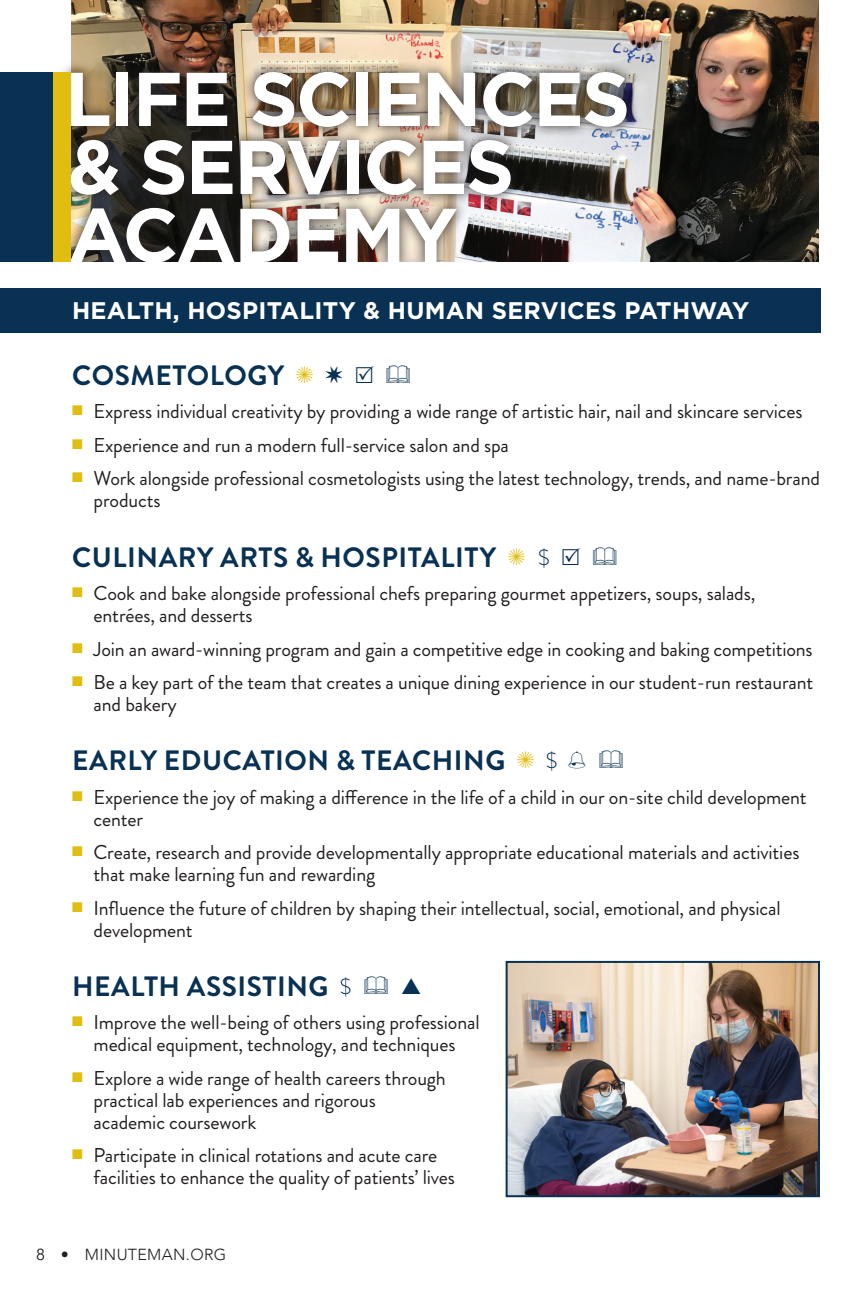
<style>
.page{position:relative;width:864px;height:1296px;background:#fff}
.page>*{position:absolute;margin:0;border:0;box-sizing:border-box;transform-origin:0 0}
.t1{font:700 76px/68px "Gotham";letter-spacing:-.03em;color:#fff}
.t2{font:700 28px "Brandon Grotesque";letter-spacing:.02em;color:#093153}
.t3{font:700 24px "Gotham";letter-spacing:.01em;color:#fff}
.t4{font:300 22px "Brandon Grotesque";color:#093153}
.t5{font:20px/22px "Brandon Grotesque";letter-spacing:-.01em;color:#231f20}
.t6{font:300 16px "Avenir";letter-spacing:.02em;color:#231f20}
.s1{color:#e0bd0f}
.s2{font-weight:300;font-size:22px}
.s3{font-weight:400}
</style>
<div class="page">
<img style="left:71px;top:0;width:748px;height:262px">
<div style="left:58px;top:59px;width:581px;height:217px;background:#231f20;opacity:.75"></div>
<div style="left:0;top:73px;width:71px;height:198px;background:#e0bd0f"></div>
<div style="left:0;top:73px;width:53px;height:198px;background:#093153"></div>
<div style="left:0;top:262px;width:833px;height:32px;background:#fff"></div>
<div style="left:0;top:288px;width:820px;height:45px;background:#093153"></div>
<img style="left:509px;top:964px;width:308px;height:230px">
<div style="left:506px;top:961px;width:314px;height:236px;border:2px solid #093153"></div>
<h1 class="t1" style="left:65px;top:65px;width:567px">LIFE SCIENCES &amp; SERVICES<br>ACADEMY</h1>
<p class="t3" style="left:72px;top:295px;width:679px">HEALTH, HOSPITALITY &amp; HUMAN SERVICES PATHWAY</p>
<p class="t2" style="left:72px;top:356px;width:213px">COSMETOLOGY</p>
<p class="t5" style="left:72px;top:401px;width:732px"><span class="s1">■</span> Express individual creativity by providing a wide range of artistic hair, nail and skincare services</p>
<p class="t5" style="left:72px;top:434px;width:438px"><span class="s1">■</span> Experience and run a modern full-service salon and spa</p>
<p class="t5" style="left:94px;top:468px;width:728px;text-indent:-22px"><span class="s1">■</span> Work alongside professional cosmetologists using the latest technology, trends, and name-brand products</p>
<p class="t2" style="left:72px;top:537px;width:426px">CULINARY ARTS &amp; HOSPITALITY</p>
<p class="t4" style="left:538px;top:542px;width:13px">$</p>
<p class="t5" style="left:94px;top:582px;width:663px;text-indent:-22px"><span class="s1">■</span> Cook and bake alongside professional chefs preparing gourmet appetizers, soups, salads, entrées, and desserts</p>
<p class="t5" style="left:72px;top:638px;width:742px"><span class="s1">■</span> Join an award-winning program and gain a competitive edge in cooking and baking competitions</p>
<p class="t5" style="left:94px;top:672px;width:721px;text-indent:-22px"><span class="s1">■</span> Be a key part of the team that creates a unique dining experience in our student-run restaurant and bakery</p>
<p class="t2" style="left:72px;top:741px;width:435px">EARLY EDUCATION &amp; TEACHING</p>
<p class="t4" style="left:546px;top:746px;width:13px">$</p>
<p class="t5" style="left:94px;top:786px;width:715px;text-indent:-22px"><span class="s1">■</span> Experience the joy of making a difference in the life of a child in our on-site child development center</p>
<p class="t5" style="left:94px;top:842px;width:707px;text-indent:-22px"><span class="s1">■</span> Create, research and provide developmentally appropriate educational materials and activities that make learning fun and rewarding</p>
<p class="t5" style="left:94px;top:897px;width:689px;text-indent:-22px"><span class="s1">■</span> Influence the future of children by shaping their intellectual, social, emotional, and physical development</p>
<p class="t2" style="left:72px;top:967px;width:281px">HEALTH ASSISTING <span class="s2">$</span></p>
<p class="t5" style="left:72px;top:1012px;width:409px;text-align:center"><span class="s1">■</span> Improve the well-being of others using professional medical equipment, technology, and techniques</p>
<p class="t5" style="left:94px;top:1067px;width:354px;text-indent:-22px"><span class="s1">■</span> Explore a wide range of health careers through practical lab experiences and rigorous academic coursework</p>
<p class="t5" style="left:94px;top:1145px;width:363px;text-indent:-22px"><span class="s1">■</span> Participate in clinical rotations and acute care facilities to enhance the quality of patients’ lives</p>
<p class="t6" style="left:36px;top:1245px;width:192px"><span class="s3">8 •</span> MINUTEMAN.ORG</p>
</div>
